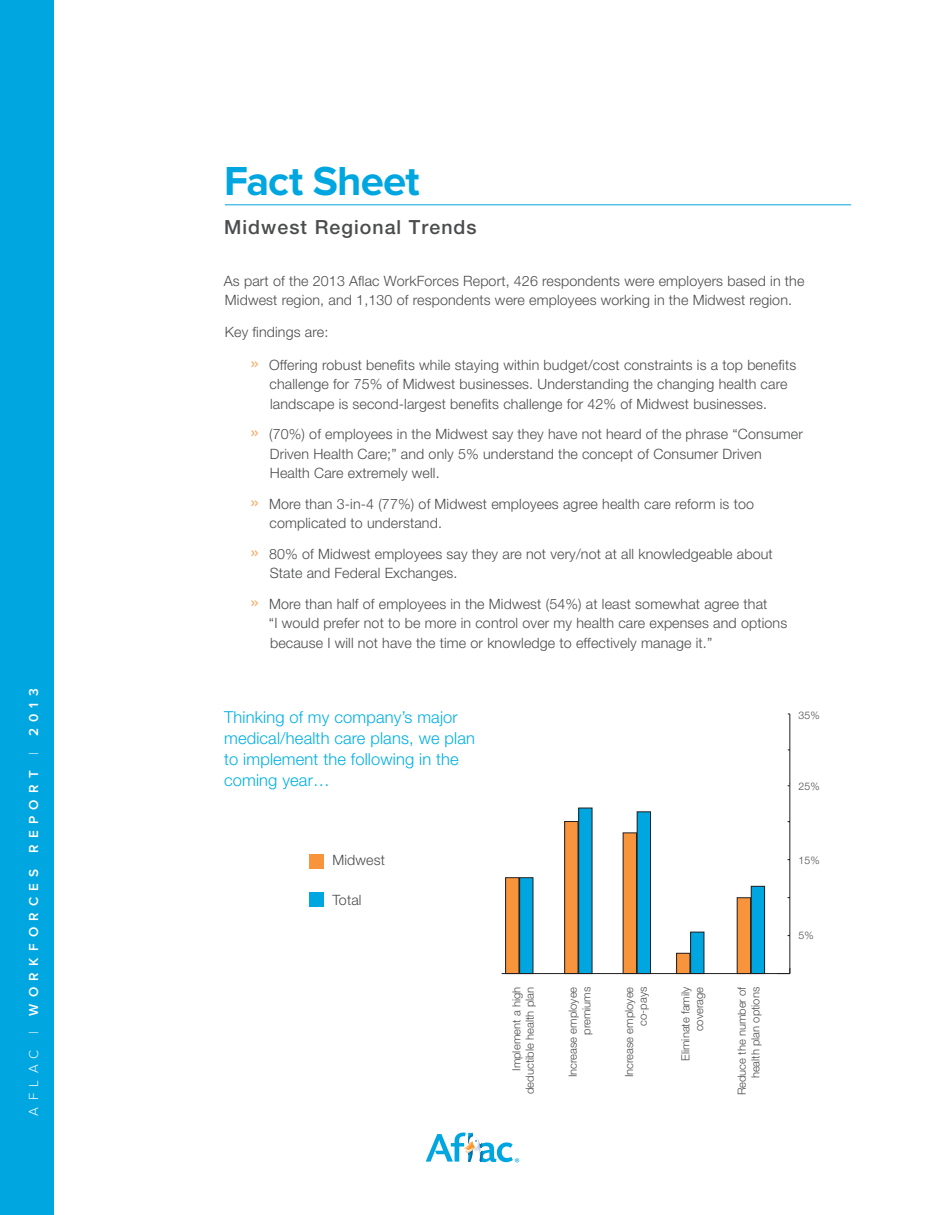
<style>
.page{position:relative;width:945px;height:1215px;background:#fff}
.page>*{position:absolute;margin:0;border:0;box-sizing:border-box;transform-origin:0 0}
.t1{font:700 42px "Proxima Nova";letter-spacing:-.02em;color:#00a6e0}
.t2{font:500 19.5px "Helvetica Neue LT Std";letter-spacing:.055em;color:#4b4c4d}
.SECTION_HEADERS{font:300 16.5px/21px "Helvetica Neue LT Std";letter-spacing:.01em;color:#00b0e4}
.STD_BULLETS{font:300 14.25px/19.5px "Helvetica Neue LT Std";letter-spacing:.01em;color:#4b4c4d}
.STD_BODY_COPY{font:300 14.25px/19.5px "Helvetica Neue LT Std";letter-spacing:.01em;color:#4b4c4d}
.SECTION_HEADERS-2{font:300 14.25px "Helvetica Neue LT Std";letter-spacing:.01em;color:#4b4c4d}
.t3{font:600 13.5px "Proxima Nova";letter-spacing:.465em;color:#fff}
.SECTION_HEADERS-3{font:300 11.25px/13.5px "Helvetica Neue LT Std";color:#4b4c4d;text-align:right}
.SECTION_HEADERS-4{font:300 10.5px "Helvetica Neue LT Std";color:#4b4c4d}
.s1{font-weight:300}
.s2{font-size:21px;color:#f8a359}
</style>
<div class="page">
<svg style="left:426px;top:1133px;width:93px;height:29px"></svg>
<hr style="left:225px;top:204px;width:626px;height:1px;background:#00a6e0">
<div style="left:0;top:0;width:53px;height:1215px;background:#00a6e0"></div>
<div style="left:309px;top:854px;width:15px;height:14px;background:#f7943c"></div>
<div style="left:309px;top:892px;width:15px;height:15px;background:#00a6e0"></div>
<div style="left:579px;top:808px;width:13px;height:166px;background:#00a6e0"></div>
<div style="left:565px;top:822px;width:13px;height:152px;background:#f7943c"></div>
<div style="left:564px;top:821px;width:14px;height:153px;border:1px solid #231f20"></div>
<div style="left:637px;top:812px;width:14px;height:162px;background:#00a6e0"></div>
<div style="left:637px;top:812px;width:14px;height:162px;border:1px solid #231f20"></div>
<div style="left:623px;top:833px;width:13px;height:141px;background:#f7943c"></div>
<div style="left:623px;top:833px;width:14px;height:141px;border:1px solid #231f20"></div>
<div style="left:520px;top:878px;width:13px;height:96px;background:#00a6e0"></div>
<div style="left:519px;top:878px;width:14px;height:96px;border:1px solid #231f20"></div>
<div style="left:506px;top:878px;width:13px;height:96px;background:#f7943c"></div>
<div style="left:505px;top:878px;width:14px;height:96px;border:1px solid #231f20"></div>
<div style="left:751px;top:886px;width:14px;height:88px;background:#00a6e0"></div>
<div style="left:751px;top:886px;width:14px;height:88px;border:1px solid #231f20"></div>
<div style="left:737px;top:898px;width:14px;height:76px;background:#f7943c"></div>
<div style="left:737px;top:898px;width:14px;height:76px;border:1px solid #231f20"></div>
<div style="left:691px;top:932px;width:13px;height:42px;background:#00a6e0"></div>
<div style="left:690px;top:932px;width:14px;height:42px;border:1px solid #231f20"></div>
<div style="left:677px;top:953px;width:13px;height:21px;background:#f7943c"></div>
<div style="left:676px;top:953px;width:14px;height:21px;border:1px solid #231f20"></div>
<hr style="left:790px;top:784px;width:1px;height:190px;background:#231f20">
<hr style="left:502px;top:973px;width:288px;height:1px;background:#231f20">
<hr style="left:790px;top:714px;width:1px;height:70px;background:#231f20">
<p class="t3" style="left:26px;top:1116px;width:429px;rotate:-90deg"><span class="s1">AFLAC |</span> WORKFORCES REPORT <span class="s1">|</span> 2013</p>
<h1 class="t1" style="left:224px;top:157px;width:197px">Fact Sheet</h1>
<h2 class="t2" style="left:224px;top:215px;width:254px">Midwest Regional Trends</h2>
<p class="STD_BODY_COPY" style="left:224px;top:270px;width:582px">As part of the 2013 Aflac WorkForces Report, 426 respondents were employers based in the<br>Midwest region, and 1,130 of respondents were employees working in the Midwest region.</p>
<p class="STD_BODY_COPY" style="left:225px;top:322px;width:105px">Key findings are:</p>
<p class="STD_BULLETS" style="left:270px;top:355px;width:528px;text-indent:-20px"><span class="s2">»</span> Offering robust benefits while staying within budget/cost constraints is a top benefits challenge for 75% of Midwest businesses. Understanding the changing health care landscape is second-largest benefits challenge for 42% of Midwest businesses.</p>
<p class="STD_BULLETS" style="left:270px;top:424px;width:534px;text-indent:-20px"><span class="s2">»</span> (70%) of employees in the Midwest say they have not heard of the phrase “Consumer<br>Driven Health Care;” and only 5% understand the concept of Consumer Driven<br>Health Care extremely well.</p>
<p class="STD_BULLETS" style="left:270px;top:494px;width:486px;text-indent:-20px"><span class="s2">»</span> More than 3-in-4 (77%) of Midwest employees agree health care reform is too complicated to understand.</p>
<p class="STD_BULLETS" style="left:270px;top:544px;width:505px;text-indent:-20px"><span class="s2">»</span> 80% of Midwest employees say they are not very/not at all knowledgeable about<br>State and Federal Exchanges.</p>
<p class="STD_BULLETS" style="left:269px;top:594px;width:520px;text-indent:-19px"><span class="s2">»</span> More than half of employees in the Midwest (54%) at least somewhat agree that<br>“I would prefer not to be more in control over my health care expenses and options because I will not have the time or knowledge to effectively manage it.”</p>
<p class="SECTION_HEADERS" style="left:224px;top:706px;width:252px">Thinking of my company’s major medical/health care plans, we plan to implement the following in the coming year…</p>
<p class="SECTION_HEADERS-2" style="left:332px;top:852px;width:54px">Midwest</p>
<p class="SECTION_HEADERS-2" style="left:332px;top:891px;width:31px">Total</p>
<p class="SECTION_HEADERS-3" style="left:510px;top:1094px;width:109px;rotate:-90deg">Implement a high deductible health plan</p>
<p class="SECTION_HEADERS-3" style="left:735px;top:1095px;width:110px;rotate:-90deg">Reduce the number of health plan options</p>
<p class="SECTION_HEADERS-3" style="left:679px;top:1061px;width:75px;rotate:-90deg">Eliminate family coverage</p>
<p class="SECTION_HEADERS-3" style="left:566px;top:1077px;width:92px;rotate:-90deg">Increase employee premiums</p>
<p class="SECTION_HEADERS-3" style="left:622px;top:1077px;width:92px;rotate:-90deg">Increase employee co-pays</p>
<p class="SECTION_HEADERS-4" style="left:799px;top:709px;width:23px">35%</p>
<p class="SECTION_HEADERS-4" style="left:799px;top:780px;width:23px">25%</p>
<p class="SECTION_HEADERS-4" style="left:799px;top:853px;width:23px">15%</p>
<p class="SECTION_HEADERS-4" style="left:799px;top:929px;width:17px">5%</p>
</div>
